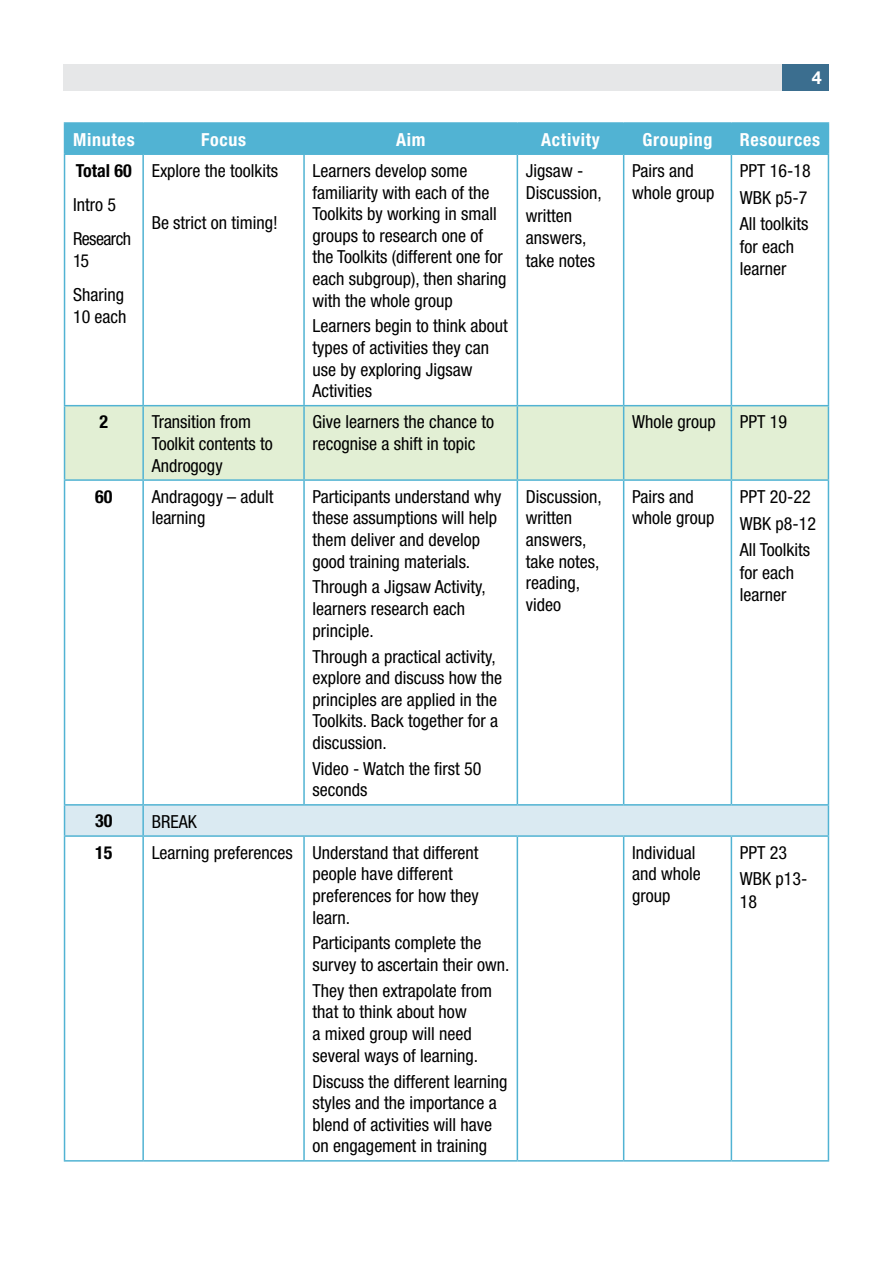
<style>
.page{position:relative;width:893px;height:1263px;background:#fff}
.page>*{position:absolute;margin:0;border:0;box-sizing:border-box;transform-origin:0 0}
.t1{font:condensed 18px/21.6px "Helvetica Neue";color:#000}
.t2{font:700 condensed 18px "Helvetica Neue";letter-spacing:.04em;color:#fff}
.t3{font:700 condensed 18px "Helvetica Neue";color:#000}
.t4{font:condensed 18px/34.3px "Helvetica Neue";letter-spacing:-.03em;color:#000}
.t5{font:700 18px "Helvetica Neue";color:#fff}
</style>
<div class="page">
<div style="left:64px;top:64px;width:765px;height:26px;background:#e6e7e8"></div>
<div style="left:782px;top:64px;width:47px;height:26px;background:#3b6e8f"></div>
<div style="left:65px;top:406px;width:763px;height:73px;background:#e2efd4"></div>
<svg style="left:65px;top:837px;width:763px;height:323px"></svg>
<hr style="left:64px;top:122px;width:79px;height:2px;background:#51b3d3">
<hr style="left:143px;top:122px;width:161px;height:2px;background:#51b3d3">
<hr style="left:304px;top:122px;width:213px;height:2px;background:#51b3d3">
<hr style="left:517px;top:122px;width:107px;height:2px;background:#51b3d3">
<hr style="left:624px;top:122px;width:107px;height:2px;background:#51b3d3">
<hr style="left:731px;top:122px;width:98px;height:2px;background:#51b3d3">
<div style="left:64px;top:123px;width:765px;height:30px;background:#51b3d3"></div>
<hr style="left:64px;top:153px;width:79px;height:2px;background:#51b3d3">
<hr style="left:64px;top:155px;width:1px;height:250px;background:#51b3d3">
<hr style="left:143px;top:153px;width:161px;height:2px;background:#51b3d3">
<hr style="left:142px;top:155px;width:2px;height:250px;background:#51b3d3">
<hr style="left:304px;top:153px;width:213px;height:2px;background:#51b3d3">
<hr style="left:303px;top:155px;width:2px;height:250px;background:#51b3d3">
<hr style="left:517px;top:153px;width:107px;height:2px;background:#51b3d3">
<hr style="left:517px;top:155px;width:1px;height:250px;background:#51b3d3">
<hr style="left:624px;top:153px;width:107px;height:2px;background:#51b3d3">
<hr style="left:623px;top:155px;width:1px;height:250px;background:#51b3d3">
<hr style="left:731px;top:153px;width:98px;height:2px;background:#51b3d3">
<hr style="left:731px;top:155px;width:1px;height:250px;background:#51b3d3">
<hr style="left:828px;top:155px;width:1px;height:250px;background:#51b3d3">
<hr style="left:64px;top:405px;width:79px;height:1px;background:#51b3d3">
<hr style="left:64px;top:406px;width:1px;height:73px;background:#51b3d3">
<hr style="left:143px;top:405px;width:161px;height:1px;background:#51b3d3">
<hr style="left:142px;top:406px;width:2px;height:73px;background:#51b3d3">
<hr style="left:304px;top:405px;width:213px;height:1px;background:#51b3d3">
<hr style="left:303px;top:406px;width:2px;height:73px;background:#51b3d3">
<hr style="left:517px;top:405px;width:107px;height:1px;background:#51b3d3">
<hr style="left:517px;top:406px;width:1px;height:73px;background:#51b3d3">
<hr style="left:624px;top:405px;width:107px;height:1px;background:#51b3d3">
<hr style="left:623px;top:406px;width:1px;height:73px;background:#51b3d3">
<hr style="left:731px;top:405px;width:98px;height:1px;background:#51b3d3">
<hr style="left:731px;top:406px;width:1px;height:73px;background:#51b3d3">
<hr style="left:828px;top:406px;width:1px;height:73px;background:#51b3d3">
<hr style="left:64px;top:479px;width:79px;height:2px;background:#51b3d3">
<hr style="left:64px;top:481px;width:1px;height:323px;background:#51b3d3">
<hr style="left:143px;top:479px;width:161px;height:2px;background:#51b3d3">
<hr style="left:142px;top:481px;width:2px;height:323px;background:#51b3d3">
<hr style="left:304px;top:479px;width:213px;height:2px;background:#51b3d3">
<hr style="left:303px;top:481px;width:2px;height:323px;background:#51b3d3">
<hr style="left:517px;top:479px;width:107px;height:2px;background:#51b3d3">
<hr style="left:517px;top:481px;width:1px;height:323px;background:#51b3d3">
<hr style="left:624px;top:479px;width:107px;height:2px;background:#51b3d3">
<hr style="left:623px;top:481px;width:1px;height:323px;background:#51b3d3">
<hr style="left:731px;top:479px;width:98px;height:2px;background:#51b3d3">
<hr style="left:731px;top:481px;width:1px;height:323px;background:#51b3d3">
<hr style="left:828px;top:481px;width:1px;height:323px;background:#51b3d3">
<hr style="left:64px;top:804px;width:79px;height:2px;background:#51b3d3">
<hr style="left:143px;top:804px;width:161px;height:2px;background:#51b3d3">
<hr style="left:304px;top:804px;width:213px;height:2px;background:#51b3d3">
<hr style="left:517px;top:804px;width:107px;height:2px;background:#51b3d3">
<hr style="left:624px;top:804px;width:107px;height:2px;background:#51b3d3">
<hr style="left:731px;top:804px;width:98px;height:2px;background:#51b3d3">
<div style="left:64px;top:805px;width:765px;height:30px;background:#daeaf2"></div>
<hr style="left:64px;top:835px;width:79px;height:2px;background:#51b3d3">
<hr style="left:64px;top:837px;width:1px;height:323px;background:#51b3d3">
<hr style="left:143px;top:835px;width:161px;height:2px;background:#51b3d3">
<hr style="left:142px;top:837px;width:2px;height:323px;background:#51b3d3">
<hr style="left:304px;top:835px;width:213px;height:2px;background:#51b3d3">
<hr style="left:303px;top:837px;width:2px;height:323px;background:#51b3d3">
<hr style="left:517px;top:835px;width:107px;height:2px;background:#51b3d3">
<hr style="left:517px;top:837px;width:1px;height:323px;background:#51b3d3">
<hr style="left:624px;top:835px;width:107px;height:2px;background:#51b3d3">
<hr style="left:623px;top:837px;width:1px;height:323px;background:#51b3d3">
<hr style="left:731px;top:835px;width:98px;height:2px;background:#51b3d3">
<hr style="left:731px;top:837px;width:1px;height:323px;background:#51b3d3">
<hr style="left:828px;top:837px;width:1px;height:323px;background:#51b3d3">
<hr style="left:64px;top:1160px;width:79px;height:1px;background:#51b3d3">
<hr style="left:143px;top:1160px;width:161px;height:1px;background:#51b3d3">
<hr style="left:304px;top:1160px;width:213px;height:1px;background:#51b3d3">
<hr style="left:517px;top:1160px;width:107px;height:1px;background:#51b3d3">
<hr style="left:624px;top:1160px;width:107px;height:1px;background:#51b3d3">
<hr style="left:731px;top:1160px;width:98px;height:1px;background:#51b3d3">
<p class="t5" style="left:812px;top:66px;width:12px">4</p>
<p class="t2" style="left:73px;top:128px;width:63px">Minutes</p>
<p class="t2" style="left:201px;top:128px;width:47px">Focus</p>
<p class="t2" style="left:396px;top:128px;width:31px">Aim</p>
<p class="t2" style="left:541px;top:128px;width:60px">Activity</p>
<p class="t2" style="left:642px;top:128px;width:72px">Grouping</p>
<p class="t2" style="left:740px;top:128px;width:82px">Resources</p>
<p class="t3" style="left:76px;top:159px;width:57px">Total 60</p>
<p class="t4" style="left:73px;top:187px;width:60px">Intro 5<br>Research</p>
<p class="t1" style="left:73px;top:243px;width:52px;line-height:34.3px">15<br>Sharing</p>
<p class="t1" style="left:73px;top:306px;width:55px">10 each</p>
<p class="t1" style="left:526px;top:159px;width:77px;line-height:22.5px">Jigsaw -<br>Discussion, written answers, take notes</p>
<p class="t1" style="left:632px;top:159px;width:84px;line-height:22.5px">Pairs and whole group</p>
<p class="t1" style="left:740px;top:157px;width:72px;line-height:26.7px">PPT 16-18<br>WBK p5-7<br>All toolkits</p>
<p class="t1" style="left:152px;top:160px;width:128px">Explore the toolkits</p>
<p class="t1" style="left:152px;top:211px;width:128px">Be strict on timing!</p>
<p class="t1" style="left:313px;top:160px;width:195px">Learners develop some familiarity with each of the<br>Toolkits by working in small groups to research one of the Toolkits (different one for each subgroup), then sharing with the whole group</p>
<p class="t1" style="left:313px;top:315px;width:197px">Learners begin to think about types of activities they can use by exploring Jigsaw<br>Activities</p>
<p class="t1" style="left:740px;top:235px;width:56px;line-height:22.5px">for each learner</p>
<p class="t3" style="left:100px;top:411px;width:10px">2</p>
<p class="t1" style="left:152px;top:411px;width:123px">Transition from<br>Toolkit contents to<br>Androgogy</p>
<p class="t1" style="left:313px;top:411px;width:183px">Give learners the chance to recognise a shift in topic</p>
<p class="t1" style="left:632px;top:411px;width:85px">Whole group</p>
<p class="t1" style="left:740px;top:411px;width:49px">PPT 19</p>
<p class="t3" style="left:95px;top:485px;width:19px">60</p>
<p class="t1" style="left:152px;top:485px;width:123px">Andragogy – adult learning</p>
<p class="t1" style="left:313px;top:485px;width:190px">Participants understand why these assumptions will help them deliver and develop good training materials.</p>
<p class="t1" style="left:313px;top:576px;width:175px">Through a Jigsaw Activity, learners research each principle.</p>
<p class="t1" style="left:313px;top:645px;width:191px">Through a practical activity, explore and discuss how the principles are applied in the<br>Toolkits. Back together for a discussion.</p>
<p class="t1" style="left:313px;top:757px;width:171px">Video - Watch the first 50 seconds</p>
<p class="t1" style="left:526px;top:485px;width:77px">Discussion, written answers, take notes, reading, video</p>
<p class="t1" style="left:632px;top:485px;width:84px">Pairs and whole group</p>
<p class="t1" style="left:740px;top:483px;width:78px;line-height:26.7px">PPT 20-22<br>WBK p8-12<br>All Toolkits</p>
<p class="t1" style="left:740px;top:561px;width:56px;line-height:22.5px">for each learner</p>
<p class="t3" style="left:95px;top:810px;width:19px">30</p>
<p class="t1" style="left:152px;top:810px;width:47px">BREAK</p>
<p class="t3" style="left:95px;top:841px;width:19px">15</p>
<p class="t1" style="left:313px;top:841px;width:168px;text-indent:-161px">Learning preferences Understand that different people have different preferences for how they learn.</p>
<p class="t1" style="left:313px;top:932px;width:198px">Participants complete the survey to ascertain their own.</p>
<p class="t1" style="left:312px;top:979px;width:181px">They then extrapolate from that to think about how<br>a mixed group will need several ways of learning.</p>
<p class="t1" style="left:312px;top:1070px;width:196px">Discuss the different learning styles and the importance a blend of activities will have on engagement in training</p>
<p class="t1" style="left:632px;top:841px;width:70px">Individual and whole group</p>
<p class="t1" style="left:740px;top:839px;width:69px;line-height:26.7px">PPT 23<br>WBK p13-</p>
<p class="t1" style="left:740px;top:891px;width:19px">18</p>
</div>
